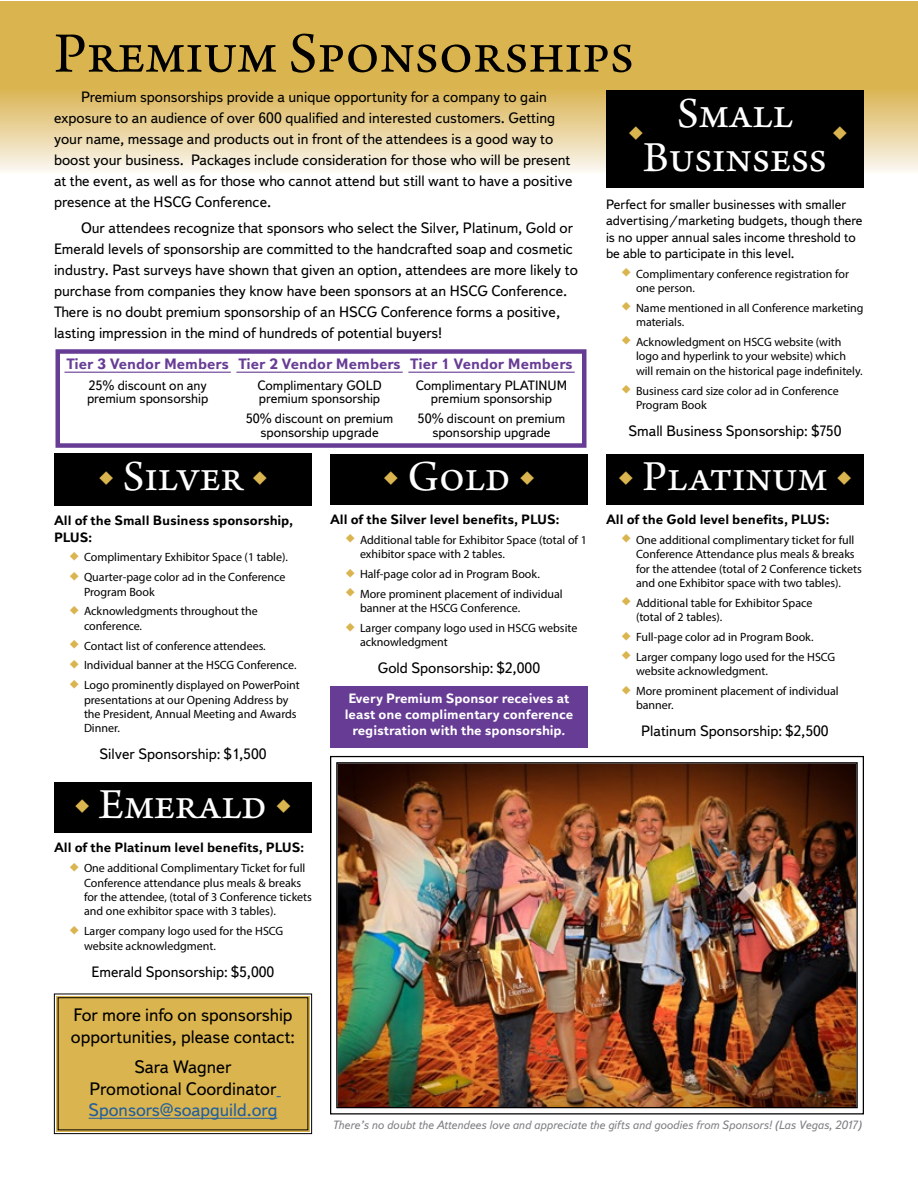
<style>
.page{position:relative;width:918px;height:1188px;background:#fff}
.page>*{position:absolute;margin:0;border:0;box-sizing:border-box;transform-origin:0 0}
.t1{font:60px "Arno Pro";color:#000}
.t2{font:45px/43.5px "Arno Pro";color:#fff;text-align:center}
.t3{font:18px/21.6px "Textbook New";color:#000}
.t4{font:18px "Textbook New";color:#215e9e}
.t5{font:15px/21px "Textbook New";color:#000}
.t6{font:700 15px "Textbook New";color:#673c95}
.t7{font:13.5px/13.5px "Textbook New";color:#000}
.t8{font:700 13.5px/16.2px "Textbook New";color:#000}
.t9{font:700 13.5px/16.2px "Textbook New";color:#fff;text-align:center}
.t10{font:12px/14.4px "Myriad Pro";color:#000}
.t11{font:italic 12px "Textbook New";color:#808285}
.s1{color:#dab44f}
</style>
<div class="page">
<div style="left:0;top:88px;width:918px;height:86px;background:linear-gradient(to bottom,#d3ae4e,#fefaf4)"></div>
<div style="left:0;top:1px;width:918px;height:87px;background:#dab44f"></div>
<div style="left:54px;top:454px;width:258px;height:52px;background:#000"></div>
<div style="left:330px;top:454px;width:258px;height:51px;background:#000"></div>
<div style="left:606px;top:454px;width:258px;height:51px;background:#000"></div>
<div style="left:54px;top:782px;width:258px;height:51px;background:#000"></div>
<div style="left:606px;top:91px;width:258px;height:97px;background:#000"></div>
<svg style="left:54px;top:993px;width:258px;height:141px;background:#d4b152"></svg>
<div style="left:58px;top:997px;width:250px;height:133px;border:1px solid #000"></div>
<img style="left:330px;top:755px;width:534px;height:360px">
<div style="left:330px;top:686px;width:258px;height:61px;background:#673c95"></div>
<hr style="left:64px;top:372px;width:167px;height:1px;background:#673c95">
<hr style="left:236px;top:372px;width:167px;height:1px;background:#673c95">
<hr style="left:408px;top:372px;width:167px;height:1px;background:#673c95">
<div style="left:56px;top:349px;width:530px;height:99px;border:4px solid #673c95"></div>
<h1 class="t1" style="left:54px;top:19px;width:581px">Premium Sponsorships</h1>
<p class="t5" style="left:54px;top:87px;width:520px;text-indent:27px">Premium sponsorships provide a unique opportunity for a company to gain exposure to an audience of over 600 qualified and interested customers. Getting your name, message and products out in front of the attendees is a good way to boost your business. Packages include consideration for those who will be present at the event, as well as for those who cannot attend but still want to have a positive presence at the HSCG Conference.</p>
<p class="t5" style="left:54px;top:217px;width:525px;text-indent:27px">Our attendees recognize that sponsors who select the Silver, Platinum, Gold or Emerald levels of sponsorship are committed to the handcrafted soap and cosmetic industry. Past surveys have shown that given an option, attendees are more likely to purchase from companies they know have been sponsors at an HSCG Conference.<br>There is no doubt premium sponsorship of an HSCG Conference forms a positive, lasting impression in the mind of hundreds of potential buyers!</p>
<h2 class="t2" style="left:643px;top:94px;width:185px">Small<br>Businsess</h2>
<p class="t7" style="left:606px;top:196px;width:258px;line-height:16.2px">Perfect for smaller businesses with smaller advertising/marketing budgets, though there is no upper annual sales income threshold to be able to participate in this level.</p>
<p class="t10" style="left:636px;top:266px;width:214px;text-indent:-15px"><span class="s1">◆</span> Complimentary conference registration for one person.</p>
<p class="t10" style="left:636px;top:300px;width:229px;text-indent:-15px"><span class="s1">◆</span> Name mentioned in all Conference marketing materials.</p>
<p class="t10" style="left:636px;top:335px;width:228px;text-indent:-15px"><span class="s1">◆</span> Acknowledgment on HSCG website (with logo and hyperlink to your website) which will remain on the historical page indefinitely.</p>
<p class="t10" style="left:636px;top:383px;width:204px;text-indent:-15px"><span class="s1">◆</span> Business card size color ad in Conference<br>Program Book</p>
<p class="t5" style="left:628px;top:420px;width:215px">Small Business Sponsorship: $750</p>
<p class="t6" style="left:66px;top:355px;width:164px">Tier 3 Vendor Members</p>
<p class="t7" style="left:87px;top:378px;width:123px">25% discount on any premium sponsorship</p>
<p class="t6" style="left:238px;top:355px;width:164px">Tier 2 Vendor Members</p>
<p class="t7" style="left:257px;top:378px;width:126px">Complimentary GOLD premium sponsorship</p>
<p class="t7" style="left:246px;top:412px;width:149px;text-align:center">50% discount on premium sponsorship upgrade</p>
<p class="t6" style="left:410px;top:355px;width:164px">Tier 1 Vendor Members</p>
<p class="t7" style="left:416px;top:378px;width:153px;text-align:center">Complimentary PLATINUM premium sponsorship</p>
<p class="t7" style="left:418px;top:412px;width:149px;text-align:center">50% discount on premium sponsorship upgrade</p>
<h2 class="t2" style="left:98px;top:457px;width:147px"><span class="s1">◆</span> Silver</h2>
<p class="t8" style="left:54px;top:513px;width:241px">All of the Small Business sponsorship,<br>PLUS:</p>
<p class="t10" style="left:69px;top:550px;width:221px"><span class="s1">◆</span> Complimentary Exhibitor Space (1 table).</p>
<p class="t10" style="left:84px;top:570px;width:203px;text-indent:-15px"><span class="s1">◆</span> Quarter-page color ad in the Conference<br>Program Book</p>
<p class="t10" style="left:84px;top:604px;width:175px;text-indent:-15px"><span class="s1">◆</span> Acknowledgments throughout the conference.</p>
<p class="t10" style="left:69px;top:638px;width:198px"><span class="s1">◆</span> Contact list of conference attendees.</p>
<p class="t10" style="left:69px;top:658px;width:229px"><span class="s1">◆</span> Individual banner at the HSCG Conference.</p>
<p class="t10" style="left:84px;top:678px;width:217px;text-indent:-15px"><span class="s1">◆</span> Logo prominently displayed on PowerPoint presentations at our Opening Address by the President, Annual Meeting and Awards Dinner.</p>
<p class="t5" style="left:99px;top:744px;width:169px">Silver Sponsorship: $1,500</p>
<h2 class="t2" style="left:74px;top:786px;width:194px"><span class="s1">◆</span> Emerald</h2>
<p class="t8" style="left:54px;top:840px;width:252px">All of the Platinum level benefits, PLUS:</p>
<p class="t10" style="left:84px;top:861px;width:230px;text-indent:-15px"><span class="s1">◆</span> One additional Complimentary Ticket for full Conference attendance plus meals &amp; breaks for the attendee, (total of 3 Conference tickets and one exhibitor space with 3 tables).</p>
<p class="t10" style="left:84px;top:924px;width:201px;text-indent:-15px"><span class="s1">◆</span> Larger company logo used for the HSCG website acknowledgment.</p>
<p class="t5" style="left:92px;top:961px;width:184px">Emerald Sponsorship: $5,000</p>
<h3 class="t3" style="left:71px;top:1004px;width:226px">For more info on sponsorship opportunities, please contact:</h3>
<h3 class="t3" style="left:89px;top:1056px;width:189px;text-align:center">Sara Wagner<br>Promotional Coordinator</h3>
<h3 class="t4" style="left:89px;top:1099px;width:190px">Sponsors@soapguild.org</h3>
<h2 class="t2" style="left:383px;top:457px;width:129px"><span class="s1">◆</span> Gold</h2>
<p class="t8" style="left:330px;top:511px;width:231px">All of the Silver level benefits, PLUS:</p>
<p class="t10" style="left:360px;top:532px;width:228px;text-indent:-15px"><span class="s1">◆</span> Additional table for Exhibitor Space (total of 1 exhibitor space with 2 tables.</p>
<p class="t10" style="left:345px;top:567px;width:196px"><span class="s1">◆</span> Half-page color ad in Program Book.</p>
<p class="t10" style="left:360px;top:586px;width:204px;text-indent:-15px"><span class="s1">◆</span> More prominent placement of individual banner at the HSCG Conference.</p>
<p class="t10" style="left:360px;top:621px;width:219px;text-indent:-15px"><span class="s1">◆</span> Larger company logo used in HSCG website acknowledgment</p>
<p class="t5" style="left:378px;top:658px;width:164px">Gold Sponsorship: $2,000</p>
<p class="t9" style="left:345px;top:690px;width:230px">Every Premium Sponsor receives at least one complimentary conference registration with the sponsorship.</p>
<h2 class="t2" style="left:618px;top:457px;width:211px"><span class="s1">◆</span> Platinum</h2>
<p class="t8" style="left:606px;top:511px;width:225px">All of the Gold level benefits, PLUS:</p>
<p class="t10" style="left:636px;top:532px;width:227px;text-indent:-15px"><span class="s1">◆</span> One additional complimentary ticket for full Conference Attendance plus meals &amp; breaks for the attendee (total of 2 Conference tickets and one Exhibitor space with two tables).</p>
<p class="t10" style="left:636px;top:595px;width:178px;text-indent:-15px"><span class="s1">◆</span> Additional table for Exhibitor Space (total of 2 tables).</p>
<p class="t10" style="left:621px;top:630px;width:194px"><span class="s1">◆</span> Full-page color ad in Program Book.</p>
<p class="t10" style="left:636px;top:649px;width:201px;text-indent:-15px"><span class="s1">◆</span> Larger company logo used for the HSCG website acknowledgment.</p>
<p class="t10" style="left:636px;top:684px;width:204px;text-indent:-15px"><span class="s1">◆</span> More prominent placement of individual banner.</p>
<p class="t5" style="left:641px;top:721px;width:189px">Platinum Sponsorship: $2,500</p>
<p class="t11" style="left:332px;top:1118px;width:531px">There’s no doubt the Attendees love and appreciate the gifts and goodies from Sponsors! (Las Vegas, 2017)</p>
</div>
